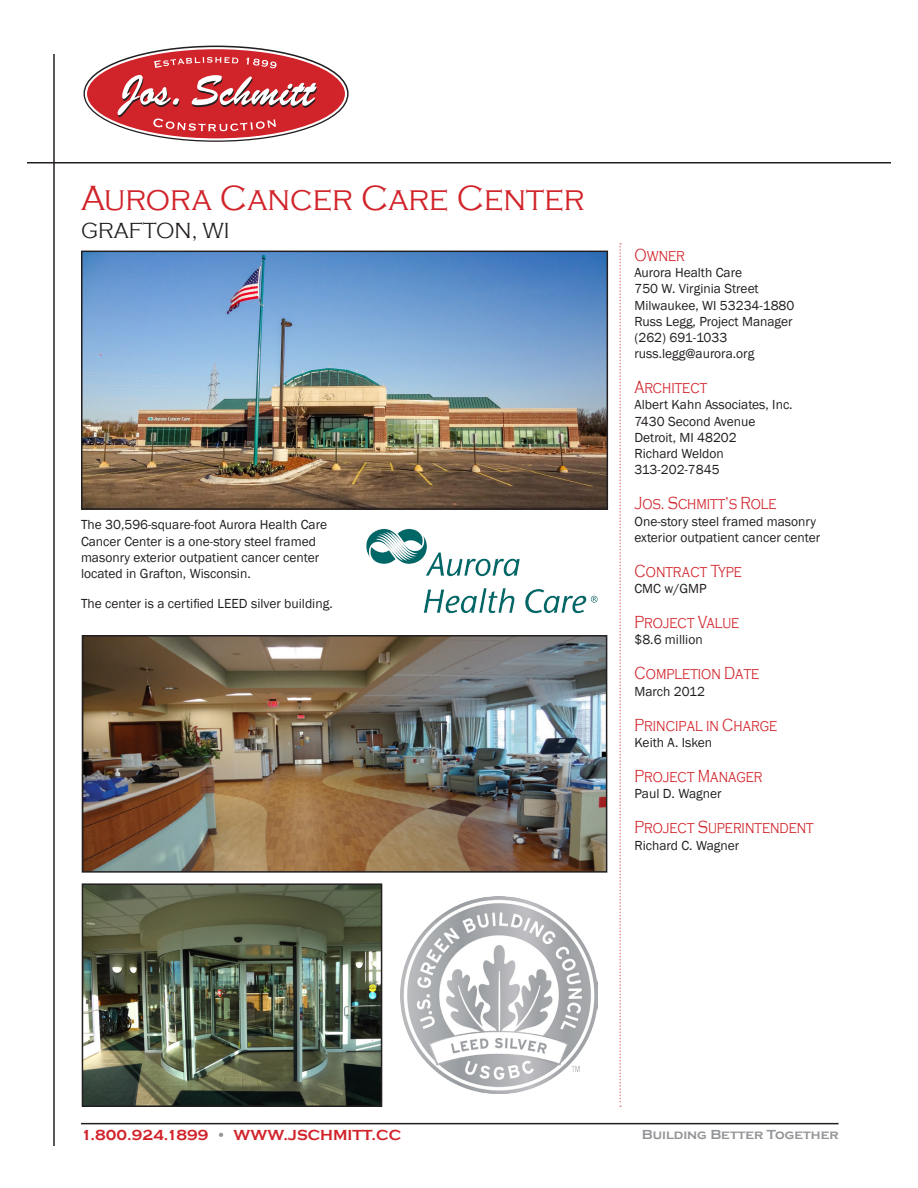
<style>
.page{position:relative;width:918px;height:1188px;background:#fff}
.page>*{position:absolute;margin:0;border:0;box-sizing:border-box;transform-origin:0 0}
.t1{font:300 36px "Copperplate Gothic";color:#d1232a;scale:.9 1}
.Title_Category{font:300 22.5px "Copperplate Gothic";color:#231f20;scale:.9 1}
.Sub-Title{font:300 18px "Copperplate Gothic";color:#d1232a;scale:.75 1}
.t2{font:700 15px "Copperplate Gothic";color:#d1232a}
.Paragraph_List{font:13.5px/16.2px "Franklin Gothic";color:#231f20}
.Paragraph{font:13.5px/16.2px "Franklin Gothic";color:#231f20}
.t3{font:700 13.5px "Copperplate Gothic";color:#939598}
.s1{color:#939598}
</style>
<div class="page">
<div style="left:86px;top:48px;width:260px;height:91px;background:#d1232a;border-radius:50%"></div>
<svg style="left:154px;top:57px;width:84px;height:11px"></svg>
<svg style="left:247px;top:58px;width:30px;height:10px"></svg>
<svg style="left:118px;top:75px;width:199px;height:56px"></svg>
<hr style="left:53px;top:54px;width:2px;height:1092px;background:#231f20">
<hr style="left:27px;top:162px;width:864px;height:2px;background:#231f20">
<hr style="left:81px;top:1123px;width:758px;height:1px;background:#231f20">
<svg style="left:620px;top:243px;width:1px;height:864px"></svg>
<img style="left:84px;top:254px;width:521px;height:253px">
<div style="left:81px;top:251px;width:527px;height:259px;border:2px solid #231f20"></div>
<img style="left:85px;top:638px;width:519px;height:232px">
<div style="left:82px;top:635px;width:525px;height:238px;border:2px solid #231f20"></div>
<img style="left:85px;top:886px;width:294px;height:218px">
<div style="left:82px;top:883px;width:300px;height:224px;border:2px solid #231f20"></div>
<img style="left:366px;top:528px;width:232px;height:86px">
<img style="left:401px;top:897px;width:197px;height:197px">
<h1 class="t1" style="left:81px;top:178px;width:561px">Aurora Cancer Care Center</h1>
<p class="Title_Category" style="left:81px;top:219px;width:166px">GRAFTON, WI</p>
<p class="Paragraph" style="left:81px;top:517px;width:248px">The 30,596-square-foot Aurora Health Care Cancer Center is a one-story steel framed masonry exterior outpatient cancer center located in Grafton, Wisconsin.</p>
<p class="Paragraph" style="left:81px;top:595px;width:253px">The center is a certified LEED silver building.</p>
<p class="Sub-Title" style="left:634px;top:245px;width:69px">Owner</p>
<p class="Paragraph_List" style="left:634px;top:265px;width:109px">Aurora Health Care</p>
<p class="Paragraph_List" style="left:634px;top:281px;width:126px">750 W. Virginia Street</p>
<p class="Paragraph_List" style="left:634px;top:297px;width:161px">Milwaukee, WI 53234-1880</p>
<p class="Paragraph_List" style="left:634px;top:313px;width:160px">Russ Legg, Project Manager</p>
<p class="Paragraph_List" style="left:634px;top:330px;width:94px">(262) 691-1033</p>
<p class="Paragraph_List" style="left:634px;top:346px;width:121px">russ.legg@aurora.org</p>
<p class="Sub-Title" style="left:634px;top:378px;width:99px">Architect</p>
<p class="Paragraph_List" style="left:634px;top:397px;width:160px">Albert Kahn Associates, Inc.</p>
<p class="Paragraph_List" style="left:634px;top:413px;width:123px">7430 Second Avenue</p>
<p class="Paragraph_List" style="left:634px;top:430px;width:104px">Detroit, MI 48202</p>
<p class="Paragraph_List" style="left:634px;top:446px;width:91px">Richard Weldon</p>
<p class="Paragraph_List" style="left:634px;top:462px;width:87px">313-202-7845</p>
<p class="Sub-Title" style="left:634px;top:494px;width:191px">Jos. Schmitt’s Role</p>
<p class="Paragraph_List" style="left:634px;top:513px;width:187px">One-story steel framed masonry exterior outpatient cancer center</p>
<p class="Sub-Title" style="left:634px;top:561px;width:145px">Contract Type</p>
<p class="Paragraph_List" style="left:634px;top:581px;width:74px">CMC w/GMP</p>
<p class="Sub-Title" style="left:634px;top:612px;width:141px">Project Value</p>
<p class="Paragraph_List" style="left:634px;top:632px;width:70px">$8.6 million</p>
<p class="Sub-Title" style="left:634px;top:664px;width:168px">Completion Date</p>
<p class="Paragraph_List" style="left:634px;top:683px;width:72px">March 2012</p>
<p class="Sub-Title" style="left:634px;top:715px;width:192px">Principal in Charge</p>
<p class="Paragraph_List" style="left:634px;top:735px;width:79px">Keith A. Isken</p>
<p class="Sub-Title" style="left:634px;top:766px;width:172px">Project Manager</p>
<p class="Paragraph_List" style="left:634px;top:786px;width:89px">Paul D. Wagner</p>
<p class="Sub-Title" style="left:634px;top:818px;width:241px">Project Superintendent</p>
<p class="Paragraph_List" style="left:634px;top:837px;width:106px">Richard C. Wagner</p>
<p class="t2" style="left:81px;top:1127px;width:322px">1.800.924.1899 <span class="s1">•</span> WWW.JSCHMITT.CC</p>
<p class="t3" style="left:642px;top:1127px;width:198px">Building Better Together</p>
</div>
